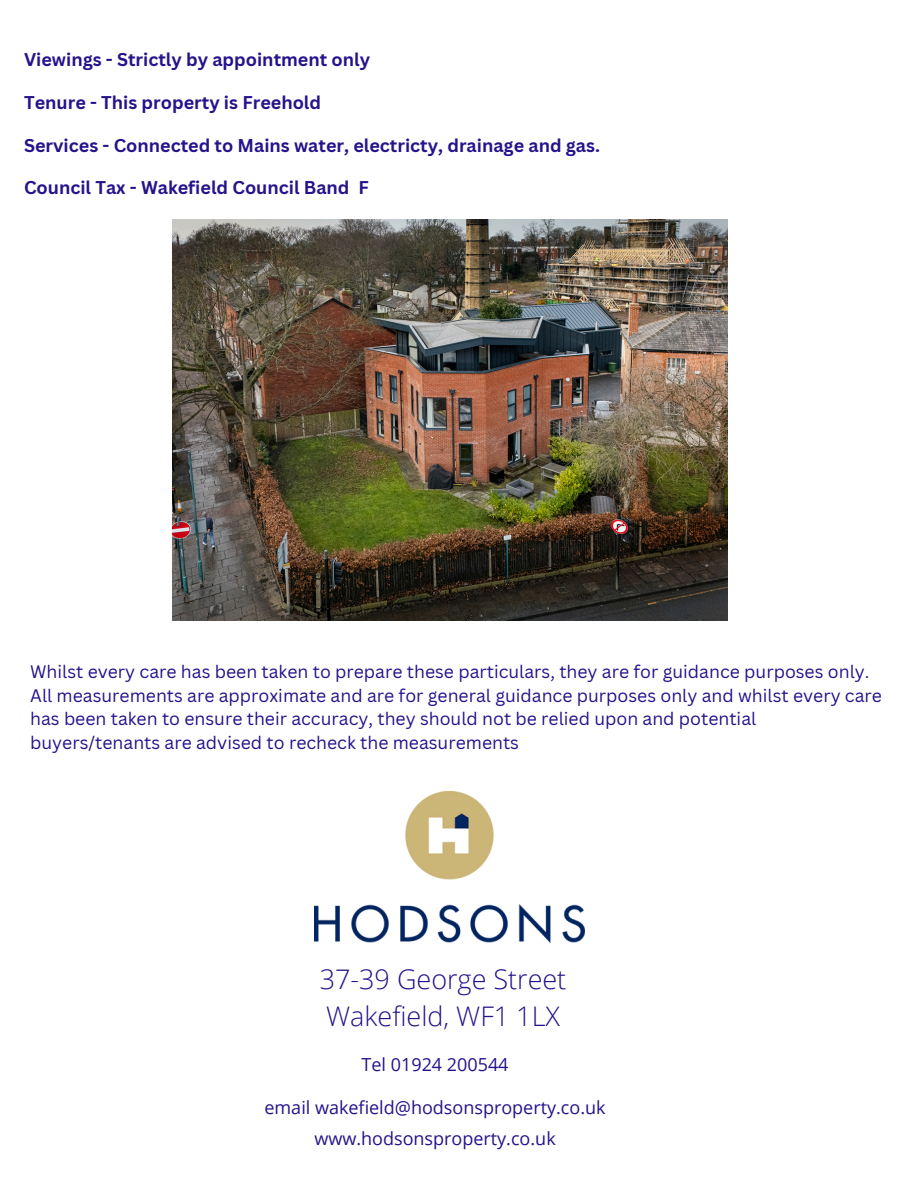
<style>
.page{position:relative;width:918px;height:1188px;background:#fff}
.page>*{position:absolute;margin:0;border:0;box-sizing:border-box;transform-origin:0 0}
.t1{font:300 27px/37.2px "Open Sans";color:#26128b}
.t2{font:700 18px "Canva Sans";color:#26128b}
.t3{font:18px "Open Sans";color:#26128b}
.t4{font:17.55px/23.7px "Canva Sans";color:#26128b}
</style>
<div class="page">
<img style="left:314px;top:791px;width:270px;height:151px">
<img style="left:173px;top:219px;width:554px;height:402px">
<p class="t2" style="left:24px;top:47px;width:348px">Viewings - Strictly by appointment only</p>
<p class="t2" style="left:24px;top:90px;width:299px">Tenure - This property is Freehold</p>
<p class="t2" style="left:24px;top:132px;width:577px">Services - Connected to Mains water, electricty, drainage and gas.</p>
<h1 class="t2" style="left:24px;top:175px;width:346px">Council Tax - Wakefield Council Band F</h1>
<h2 class="t4" style="left:30px;top:659px;width:853px">Whilst every care has been taken to prepare these particulars, they are for guidance purposes only.<br>All measurements are approximate and are for general guidance purposes only and whilst every care has been taken to ensure their accuracy, they should not be relied upon and potential buyers/tenants are advised to recheck the measurements</h2>
<h2 class="t1" style="left:320px;top:960px;width:248px">37-39 George Street<br>Wakefield, WF1 1LX</h2>
<h2 class="t3" style="left:362px;top:1052px;width:148px">Tel 01924 200544</h2>
<h2 class="t3" style="left:264px;top:1094px;width:343px">email wakefield@hodsonsproperty.co.uk</h2>
<p class="t3" style="left:314px;top:1126px;width:243px">www.hodsonsproperty.co.uk</p>
</div>
